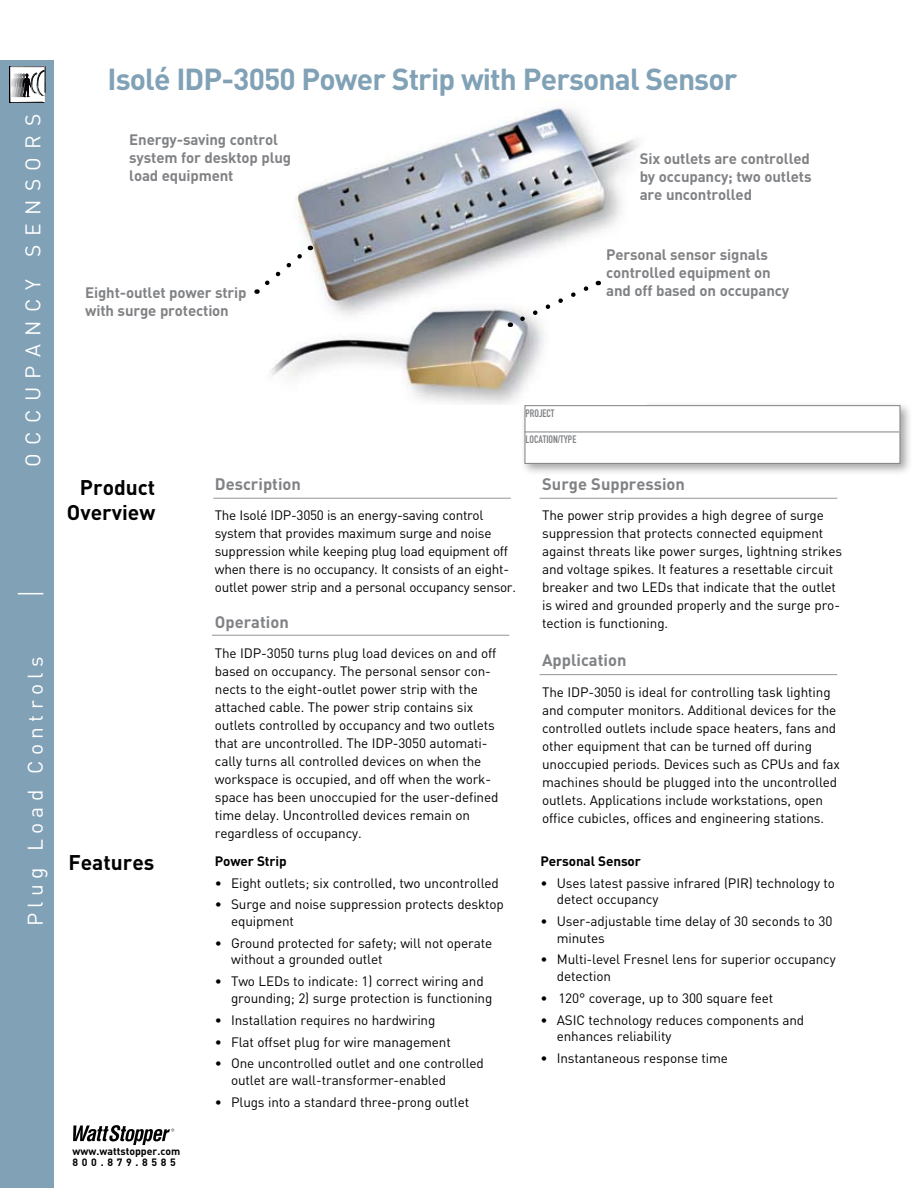
<style>
.page{position:relative;width:918px;height:1188px;background:#fff}
.page>*{position:absolute;margin:0;border:0;box-sizing:border-box;transform-origin:0 0}
.t1{font:700 30px "DINOT";letter-spacing:-.03em;color:#80a1b6}
.t2{font:21px "DINOT";letter-spacing:.4em;color:#fff}
.t3{font:700 21px "DINOT";color:#000}
.t4{font:700 16.5px "DINOT";color:#808285}
.t5{font:700 15px/18px "DINOT";letter-spacing:-.01em;color:#808285}
.t6{font:13.5px/18px "DINOT";letter-spacing:-.01em;color:#000}
.t7{font:700 13.5px "DINOT";letter-spacing:-.01em;color:#000}
.t8{font:10.65px "DIN Engschrift Std";color:#808285}
.t9{font:700 10.5px/10.5px "DINOT";color:#000}
</style>
<div class="page">
<div style="left:0;top:61px;width:54px;height:1127px;background:#80a1b6"></div>
<svg style="left:73px;top:1125px;width:101px;height:20px"></svg>
<svg style="left:10px;top:66px;width:36px;height:37px"></svg>
<div style="left:520px;top:401px;width:398px;height:81px;background:#000;opacity:.35"></div>
<div style="left:525px;top:405px;width:375px;height:59px;background:#fff;border:1px solid #808285"></div>
<hr style="left:525px;top:432px;width:374px;height:1px;background:#808285">
<img style="left:254px;top:108px;width:393px;height:297px">
<hr style="left:540px;top:498px;width:297px;height:1px;background:#939598">
<hr style="left:212px;top:635px;width:297px;height:1px;background:#939598">
<hr style="left:213px;top:498px;width:298px;height:1px;background:#939598">
<hr style="left:540px;top:674px;width:297px;height:1px;background:#939598">
<svg style="left:510px;top:280px;width:89px;height:47px"></svg>
<svg style="left:257px;top:246px;width:54px;height:48px"></svg>
<svg style="left:18px;top:593px;width:25px;height:1px"></svg>
<h2 class="t2" style="left:19px;top:467px;width:351px;rotate:-90deg">O CCU PAN CY SENSORS</h2>
<h2 class="t2" style="left:21px;top:926px;width:270px;rotate:-90deg">Plug L oad Controls</h2>
<h1 class="t1" style="left:107px;top:59px;width:632px">Isolé IDP-3050 Power Strip with Personal Sensor</h1>
<p class="t5" style="left:129px;top:130px;width:163px">Energy-saving control system for desktop plug load equipment</p>
<p class="t5" style="left:640px;top:149px;width:173px;text-align:justify">Six outlets are controlled by occupancy; two outlets are uncontrolled</p>
<p class="t5" style="left:606px;top:245px;width:166px">Personal sensor signals controlled equipment on</p>
<p class="t5" style="left:85px;top:283px;width:163px">Eight-outlet power strip</p>
<p class="t5" style="left:606px;top:281px;width:185px">and off based on occupancy</p>
<p class="t5" style="left:85px;top:301px;width:145px">with surge protection</p>
<p class="t8" style="left:526px;top:407px;width:30px">PROJECT</p>
<p class="t8" style="left:526px;top:433px;width:52px">LOCATION/TYPE</p>
<h2 class="t3" style="left:80px;top:473px;width:77px">Product</h2>
<p class="t4" style="left:215px;top:473px;width:88px">Description</p>
<h2 class="t3" style="left:67px;top:498px;width:90px">Overview</h2>
<p class="t6" style="left:215px;top:506px;width:303px">The Isolé ID P-3050 is an energy-saving control system that provides maximum surge and noise suppression while keeping plug load equipment off when there is no occupancy. It consists of an eight&shy;outlet power strip and a personal occupancy sensor.</p>
<p class="t4" style="left:215px;top:611px;width:75px">Operation</p>
<p class="t6" style="left:215px;top:644px;width:285px">The ID P-3050 turns plug load devices on and off based on occupancy. The personal sensor con&shy;nects to the eight-outlet power strip with the attached cable. The power strip contains six outlets controlled by occupancy and two outlets that are uncontrolled. The ID P-3050 automati&shy;cally turns all controlled devices on when the workspace is occupied, and off when the work&shy;space has been unoccupied for the user-defined time delay. U ncontrolled devices remain on regardless of occupancy.</p>
<p class="t4" style="left:542px;top:473px;width:144px">Surge Suppression</p>
<p class="t6" style="left:542px;top:506px;width:301px">The power strip provides a high degree of surge suppression that protects connected equipment against threats like power surges, lightning strikes and voltage spikes. It features a resettable circuit breaker and two LEDs that indicate that the outlet is wired and grounded properly and the surge pro&shy;tection is functioning.</p>
<p class="t4" style="left:542px;top:649px;width:86px">Application</p>
<p class="t6" style="left:542px;top:682px;width:299px">The ID P-3050 is ideal for controlling task lighting and computer monitors. Additional devices for the controlled outlets include space heaters, fans and other equipment that can be turned off during unoccupied periods. Devices such as CPUs and fax machines should be plugged into the uncontrolled outlets. Applications include workstations, open office cubicles, offices and engineering stations.</p>
<h2 class="t3" style="left:68px;top:848px;width:88px">Features</h2>
<p class="t7" style="left:541px;top:852px;width:102px">Personal Sensor</p>
<p class="t6" style="left:557px;top:874px;width:280px;line-height:16.5px;text-indent:-16px">• Uses latest passive infrared (PIR) technology to detect occupancy</p>
<p class="t6" style="left:557px;top:912px;width:277px;line-height:16.5px;text-indent:-16px">• User-adjustable time delay of 30 seconds to 30 minutes</p>
<p class="t6" style="left:557px;top:951px;width:280px;line-height:16.5px;text-indent:-16px">• Multi-level Fresnel lens for superior occupancy detection</p>
<p class="t6" style="left:541px;top:988px;width:234px">• 120° coverage, up to 300 square feet</p>
<p class="t6" style="left:557px;top:1011px;width:249px;line-height:16.5px;text-indent:-16px">• ASIC technology reduces components and enhances reliability</p>
<p class="t6" style="left:541px;top:1049px;width:189px">• Instantaneous response time</p>
<p class="t7" style="left:215px;top:852px;width:73px">Power Strip</p>
<p class="t6" style="left:215px;top:873px;width:286px">• Eight outlets; six controlled, two uncontrolled</p>
<p class="t6" style="left:231px;top:896px;width:274px;line-height:16.5px;text-indent:-16px">• Surge and noise suppression protects desktop equipment</p>
<p class="t6" style="left:231px;top:934px;width:263px;line-height:16.5px;text-indent:-16px">• Ground protected for safety; will not operate without a grounded outlet</p>
<p class="t6" style="left:231px;top:973px;width:263px;line-height:16.5px;text-indent:-16px">• Two LEDs to indicate: 1) correct wiring and grounding; 2) surge protection is functioning</p>
<p class="t6" style="left:215px;top:1010px;width:222px">• Installation requires no hardwiring</p>
<p class="t6" style="left:215px;top:1032px;width:237px">• Flat offset plug for wire management</p>
<p class="t6" style="left:231px;top:1055px;width:254px;line-height:16.5px;text-indent:-16px">• One uncontrolled outlet and one controlled outlet are wall-transformer-enabled</p>
<p class="t6" style="left:215px;top:1092px;width:256px">• Plugs into a standard three-prong outlet</p>
<p class="t9" style="left:73px;top:1146px;width:109px">www.wattstopper.com<br>800.879.8585</p>
</div>
